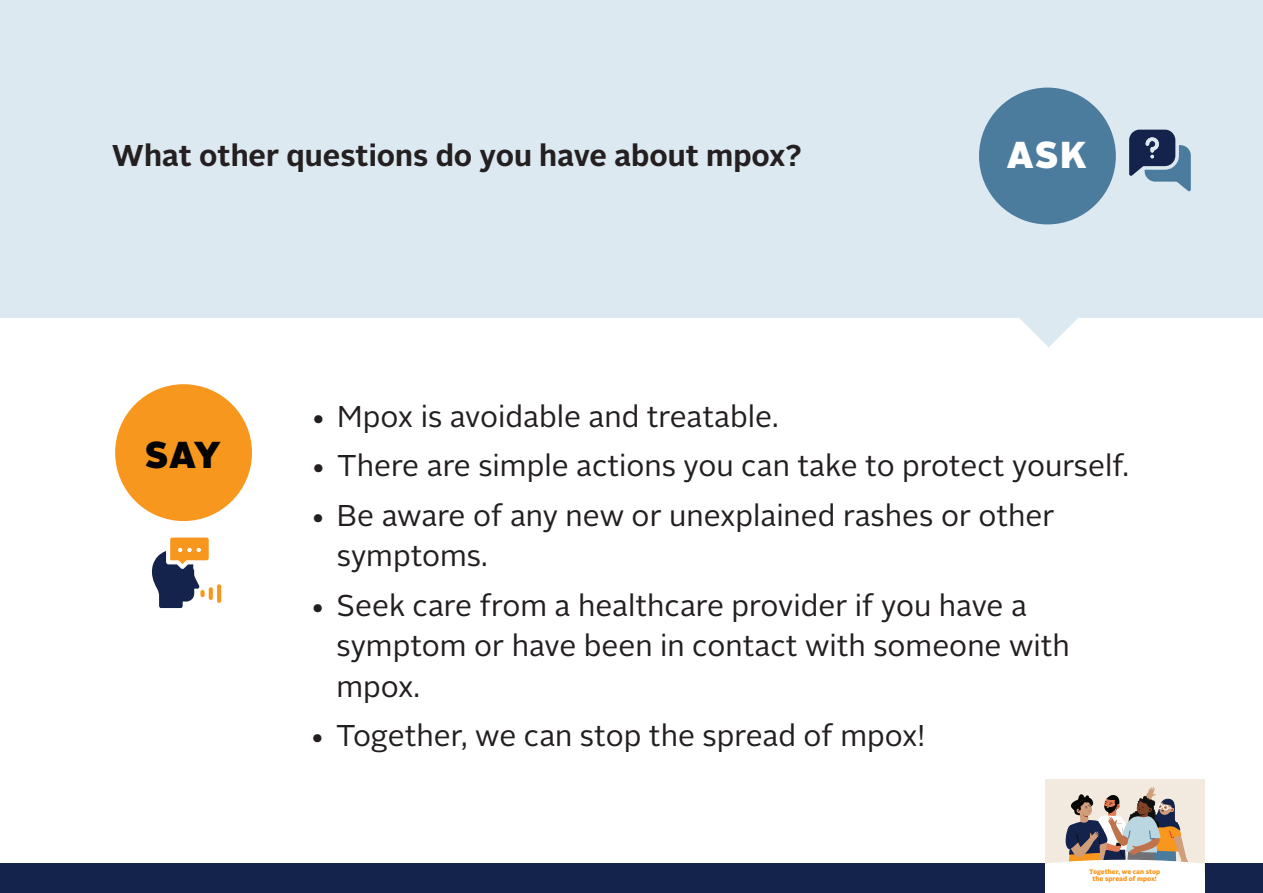
<style>
.page{position:relative;width:1263px;height:893px;background:#fff}
.page>*{position:absolute;margin:0;border:0;box-sizing:border-box;transform-origin:0 0}
.t1{font:900 37.5px "Alright Sans";color:#fff}
.t2{font:900 37.5px "Alright Sans";color:#040503}
.t3{font:30px/40.5px "Alright Sans";color:#231f20}
.t4{font:700 30px "Alright Sans";color:#242021}
.t5{font:900 6.6px/7.5px "Alright Sans";color:#f7971d;text-align:center}
</style>
<div class="page">
<svg style="left:0;top:0;width:1263px;height:347px;background:#deeaf1"></svg>
<div style="left:979px;top:88px;width:137px;height:136px;background:#4b7c9e;border-radius:50%"></div>
<svg style="left:1129px;top:130px;width:62px;height:61px;background:#667c97"></svg>
<svg style="left:151px;top:538px;width:70px;height:70px"></svg>
<div style="left:115px;top:384px;width:137px;height:137px;background:#f7971d;border-radius:50%"></div>
<div style="left:0;top:863px;width:1263px;height:30px;background:#14234b"></div>
<div style="left:1045px;top:779px;width:159px;height:94px;background:#f2eade"></div>
<svg style="left:1045px;top:786px;width:159px;height:107px"></svg>
<p class="t4" style="left:112px;top:134px;width:692px">What other questions do you have about mpox?</p>
<p class="t1" style="left:1007px;top:128px;width:81px">ASK</p>
<p class="t2" style="left:145px;top:428px;width:78px">SAY</p>
<p class="t3" style="left:310px;top:397px;width:470px">• Mpox is avoidable and treatable.</p>
<p class="t3" style="left:310px;top:446px;width:820px">• There are simple actions you can take to protect yourself.</p>
<p class="t3" style="left:337px;top:496px;width:719px;text-indent:-27px">• Be aware of any new or unexplained rashes or other symptoms.</p>
<p class="t3" style="left:336px;top:586px;width:735px;text-indent:-27px">• Seek care from a healthcare provider if you have a symptom or have been in contact with someone with mpox.</p>
<p class="t3" style="left:309px;top:716px;width:618px">• Together, we can stop the spread of mpox!</p>
<p class="t5" style="left:1089px;top:868px;width:73px">Together, we can stop the spread of mpox!</p>
</div>
